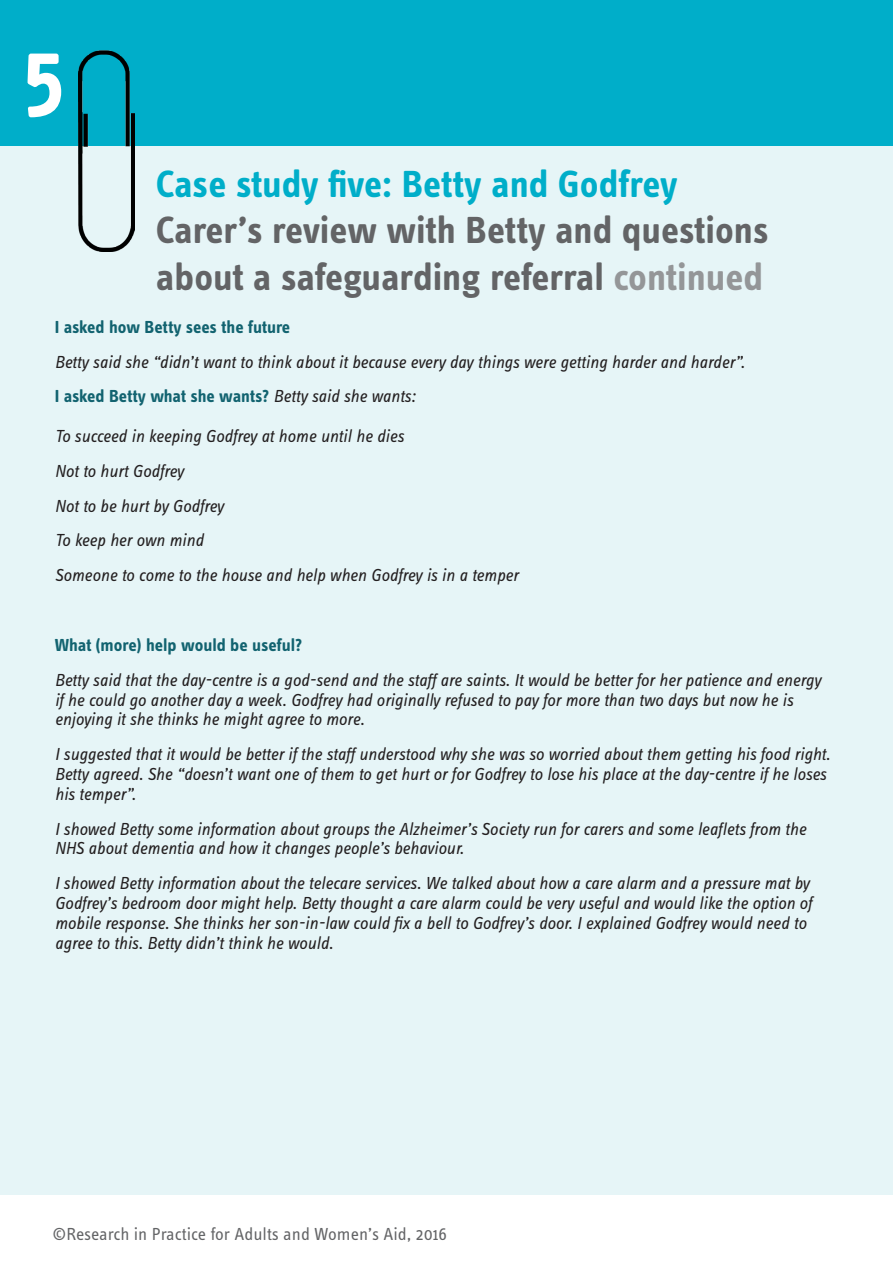
<style>
.page{position:relative;width:893px;height:1263px;background:#fff}
.page>*{position:absolute;margin:0;border:0;box-sizing:border-box;transform-origin:0 0}
.t1{font:700 90px "Info Text Pro";color:#fff}
.t2{font:700 39px/46.8px "Info Text Pro";color:#636466}
.t3{font:700 39px "Info Text Pro";letter-spacing:-.005em;color:#00aec9}
.t4{font:italic 18px/19.8px "Info Text Pro";color:#231f20}
.t5{font:700 18px "Info Text Pro";color:#126370}
.t6{font:18px "Info Text Pro";color:#636466}
.s1{color:#949698}
.s2{font-weight:700;font-style:normal;color:#126370}
</style>
<div class="page">
<div style="left:0;top:0;width:893px;height:147px;background:#00aec9"></div>
<div style="left:0;top:147px;width:893px;height:1048px;background:#e6f5f7"></div>
<img style="left:78px;top:51px;width:56px;height:201px">
<p class="t1" style="left:23px;top:19px;width:43px">5</p>
<p class="t3" style="left:156px;top:160px;width:523px">Case study five: Betty and Godfrey</p>
<p class="t2" style="left:156px;top:207px;width:614px">Carer’s review with Betty and questions about a safeguarding referral <span class="s1">continued</span></p>
<p class="t5" style="left:55px;top:316px;width:237px">I asked how Betty sees the future</p>
<p class="t4" style="left:55px;top:351px;width:692px">Betty said she “didn’t want to think about it because every day things were getting harder and harder”.</p>
<p class="t4" style="left:55px;top:376px;width:362px;line-height:39.6px"><span class="s2">I asked Betty what she wants?</span> Betty said she wants:<br>To succeed in keeping Godfrey at home until he dies</p>
<p class="t4" style="left:55px;top:460px;width:131px">Not to hurt Godfrey</p>
<p class="t4" style="left:55px;top:495px;width:171px">Not to be hurt by Godfrey</p>
<p class="t4" style="left:55px;top:530px;width:150px">To keep her own mind</p>
<p class="t4" style="left:55px;top:565px;width:465px">Someone to come to the house and help when Godfrey is in a temper</p>
<p class="t5" style="left:55px;top:634px;width:249px">What (more) help would be useful?</p>
<p class="t4" style="left:55px;top:669px;width:768px">Betty said that the day-centre is a god-send and the staff are saints. It would be better for her patience and energy if he could go another day a week. Godfrey had originally refused to pay for more than two days but now he is enjoying it she thinks he might agree to more.</p>
<p class="t4" style="left:55px;top:744px;width:777px">I suggested that it would be better if the staff understood why she was so worried about them getting his food right.<br>Betty agreed. She “doesn’t want one of them to get hurt or for Godfrey to lose his place at the day-centre if he loses his temper”.</p>
<p class="t4" style="left:55px;top:818px;width:753px">I showed Betty some information about groups the Alzheimer’s Society run for carers and some leaflets from the<br>NHS about dementia and how it changes people’s behaviour.</p>
<p class="t4" style="left:55px;top:873px;width:759px">I showed Betty information about the telecare services. We talked about how a care alarm and a pressure mat by Godfrey’s bedroom door might help. Betty thought a care alarm could be very useful and would like the option of mobile response. She thinks her son-in-law could fix a bell to Godfrey’s door. I explained Godfrey would need to agree to this. Betty didn’t think he would.</p>
<p class="t6" style="left:52px;top:1223px;width:396px">©Research in Practice for Adults and Women’s Aid, 2016</p>
</div>
